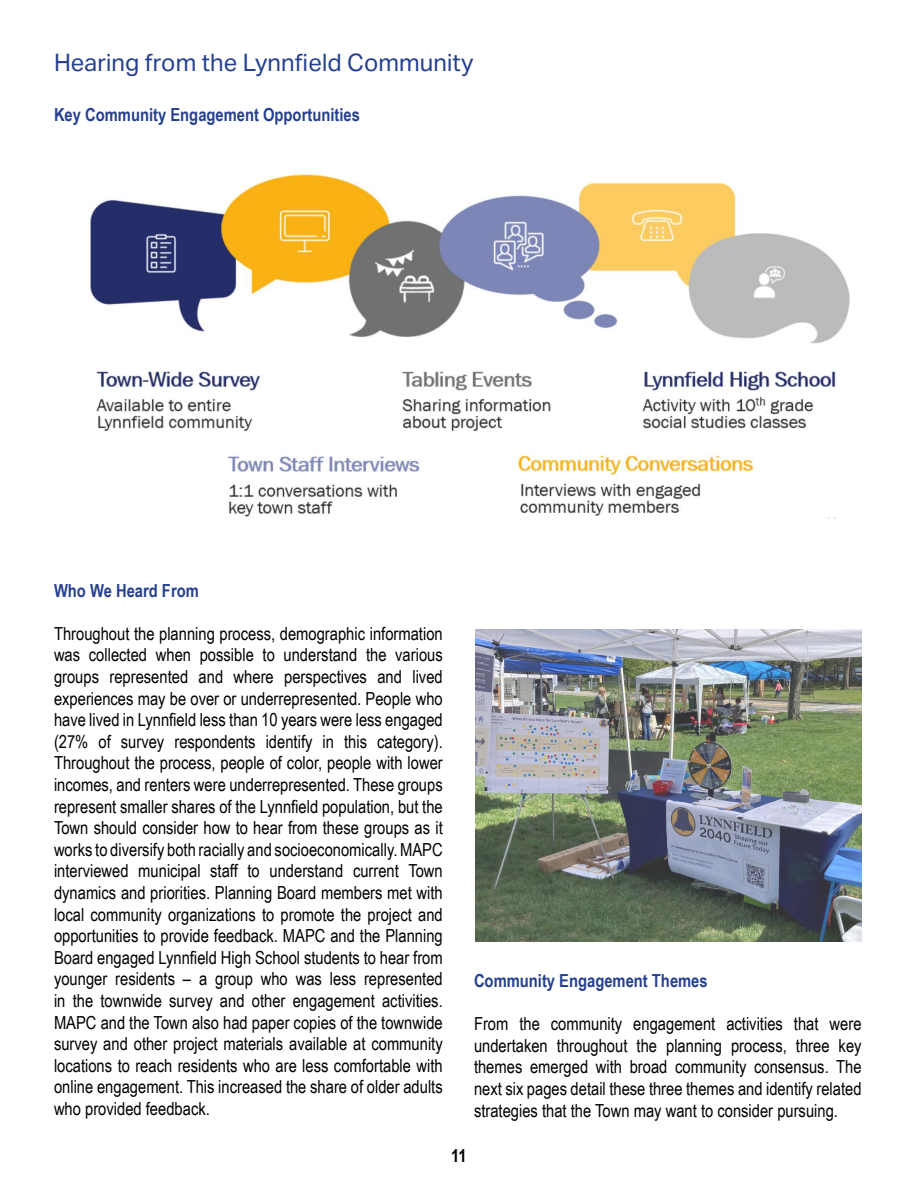
<style>
.page{position:relative;width:918px;height:1188px;background:#fff}
.page>*{position:absolute;margin:0;border:0;box-sizing:border-box;transform-origin:0 0}
.t1{font:24px "Aktiv Grotesk Arbc";color:#25408f}
.t2{font:18px/21.6px "Arial Narrow";color:#000;text-align:justify}
.t3{font:700 18px "Arial Narrow";color:#25408f}
.t4{font:700 18px "Arial Narrow";color:#000}
</style>
<div class="page">
<img style="left:90px;top:173px;width:760px;height:346px">
<img style="left:475px;top:629px;width:387px;height:313px">
<h1 class="t1" style="left:54px;top:49px;width:421px">Hearing from the Lynnfield Community</h1>
<p class="t3" style="left:54px;top:101px;width:307px">Key Community Engagement Opportunities</p>
<p class="t3" style="left:54px;top:577px;width:146px">Who We Heard From</p>
<p class="t2" style="left:54px;top:622px;width:390px">Throughout the planning process, demographic information was collected when possible to understand the various groups represented and where perspectives and lived experiences may be over or underrepresented. People who have lived in Lynnfield less than 10 years were less engaged (27% of survey respondents identify in this category).<br>Throughout the process, people of color, people with lower incomes, and renters were underrepresented. These groups represent smaller shares of the Lynnfield population, but the Town should consider how to hear from these groups as it works to diversify both racially and socioeconomically. MAPC interviewed municipal staff to understand current Town dynamics and priorities. Planning Board members met with local community organizations to promote the project and opportunities to provide feedback. MAPC and the Planning Board engaged Lynnfield High School students to hear from younger residents – a group who was less represented in the townwide survey and other engagement activities.<br>MAPC and the Town also had paper copies of the townwide survey and other project materials available at community locations to reach residents who are less comfortable with online engagement. This increased the share of older adults who provided feedback.</p>
<p class="t3" style="left:474px;top:967px;width:235px">Community Engagement Themes</p>
<p class="t2" style="left:474px;top:1012px;width:389px">From the community engagement activities that were undertaken throughout the planning process, three key themes emerged with broad community consensus. The next six pages detail these three themes and identify related strategies that the Town may want to consider pursuing.</p>
<p class="t4" style="left:451px;top:1142px;width:17px">11</p>
</div>
